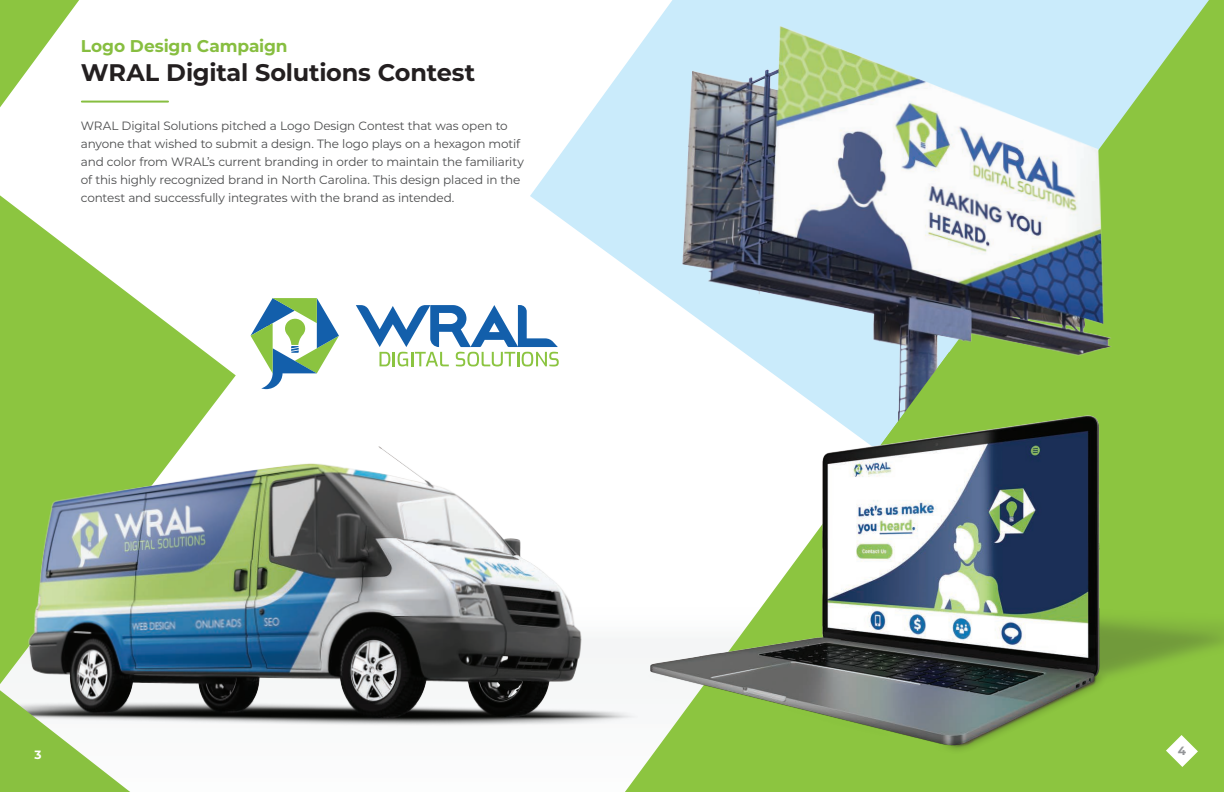
<style>
.page{position:relative;width:1224px;height:792px;background:#fff}
.page>*{position:absolute;margin:0;border:0;box-sizing:border-box;transform-origin:0 0}
.t1{font:700 24px "Montserrat";letter-spacing:-.01em;color:#231f20}
.t2{font:700 17px "Montserrat";letter-spacing:-.01em;color:#87be40}
.t3{font:12px/18px "Montserrat";letter-spacing:-.015em;color:#4b4c4d}
.t4{font:700 12px "Montserrat";color:#fff}
.t5{font:700 12px "Montserrat";color:#939598}
</style>
<div class="page">
<svg style="left:0;top:195px;width:212px;height:162px;fill:#8cc540"></svg>
<svg style="left:659px;top:0;width:565px;height:324px;background:#a0d17e"></svg>
<svg style="left:0;top:0;width:79px;height:107px"></svg>
<img style="left:0;top:357px;width:580px;height:369px">
<img style="left:519px;top:19px;width:614px;height:413px">
<img style="left:580px;top:324px;width:644px;height:468px">
<hr style="left:82px;top:101px;width:86px;height:2px;background:#87be40">
<svg style="left:251px;top:298px;width:88px;height:91px"></svg>
<svg style="left:356px;top:305px;width:203px;height:61px"></svg>
<svg style="left:0;top:690px;width:130px;height:102px"></svg>
<svg style="left:1166px;top:735px;width:32px;height:32px"></svg>
<p class="t2" style="left:81px;top:34px;width:208px">Logo Design Campaign</p>
<p class="t1" style="left:81px;top:56px;width:396px">WRAL Digital Solutions Contest</p>
<p class="t3" style="left:81px;top:116px;width:445px">WRAL Digital Solutions pitched a Logo Design Contest that was open to anyone that wished to submit a design. The logo plays on a hexagon motif and color from WRAL’s current branding in order to maintain the familiarity of this highly recognized brand in North Carolina. This design placed in the contest and successfully integrates with the brand as intended.</p>
<p class="t4" style="left:35px;top:746px;width:9px">3</p>
<p class="t5" style="left:1178px;top:742px;width:10px">4</p>
</div>
